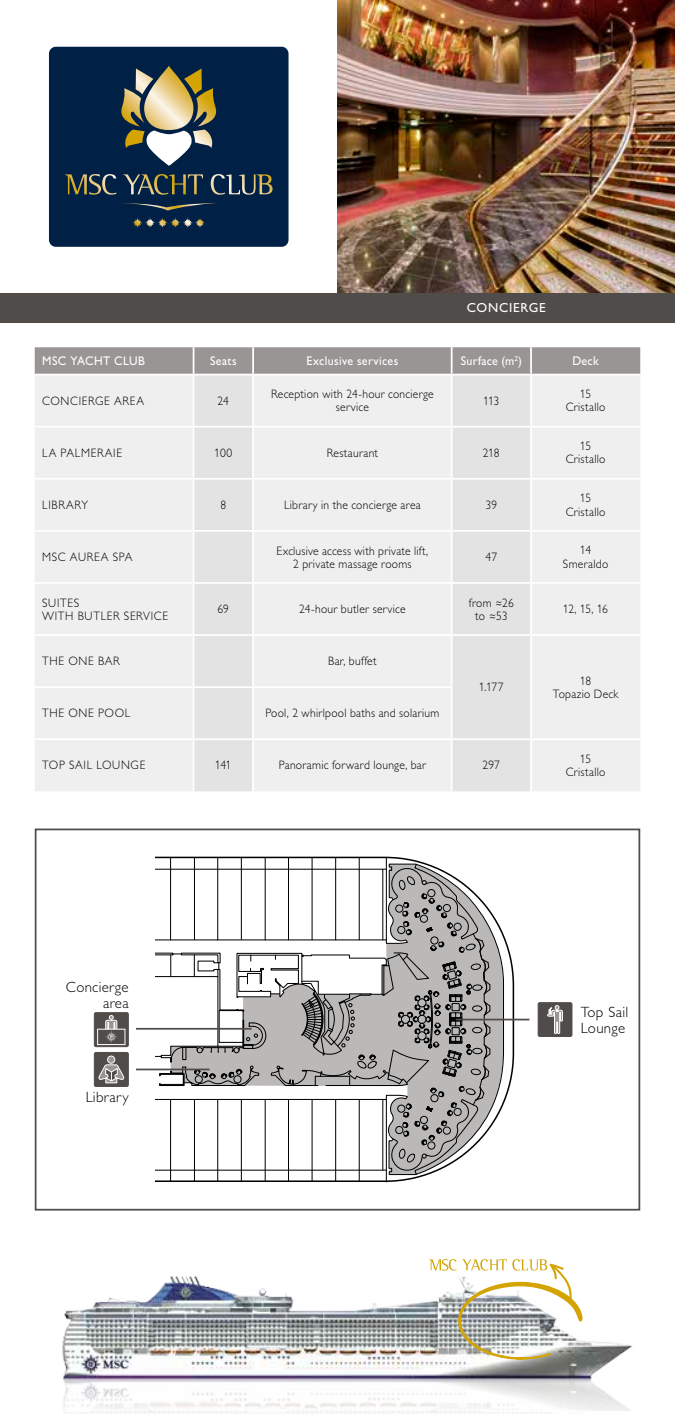
<style>
.page{position:relative;width:675px;height:1414px;background:#fff}
.page>*{position:absolute;margin:0;border:0;box-sizing:border-box;transform-origin:0 0}
.t1{font:300 14.88px/15.8px "MSCGS Std";letter-spacing:.02em;color:#000}
.t2{font:13.12px "MSCGS Std";letter-spacing:.055em;color:#fff}
.t3{font:12.6px "MSCGS Std";letter-spacing:.03em;color:#fff;scale:.95 1}
.t4{font:300 12.25px/13.1px "MSCGS Std";letter-spacing:.025em;color:#000;text-align:center;scale:.94 1}
.t5{font:300 12.25px/13.1px "MSCGS Std";letter-spacing:.065em;color:#000;scale:.94 1}
.t6{font:300 12.25px "MSCGS Std";letter-spacing:.07em;color:#000;scale:.94 1}
</style>
<div class="page">
<div style="left:35px;top:828px;width:605px;height:382px;background:#fff;border:2px solid #504c4a"></div>
<svg style="left:155px;top:856px;width:349px;height:327px"></svg>
<img style="left:337px;top:0;width:338px;height:293px">
<div style="left:0;top:293px;width:675px;height:29px;background:#504c4a"></div>
<img style="left:62px;top:1276px;width:571px;height:138px">
<div style="left:49px;top:47px;width:239px;height:200px;background:#002045;border-radius:7px"></div>
<svg style="left:121px;top:66px;width:96px;height:100px"></svg>
<svg style="left:132px;top:218px;width:73px;height:10px"></svg>
<svg style="left:123px;top:203px;width:93px;height:8px"></svg>
<svg style="left:89px;top:174px;width:183px;height:21px"></svg>
<div style="left:94px;top:1052px;width:34px;height:34px;background:#504c4a;border-radius:2px"></div>
<div style="left:94px;top:1052px;width:35px;height:35px;border:1px solid #504c4a;border-radius:2px"></div>
<div style="left:108px;top:1056px;width:7px;height:7px;background:#989594;border-radius:50%"></div>
<div style="left:107px;top:1056px;width:8px;height:7px;border:1px solid #fff;border-radius:50%"></div>
<svg style="left:98px;top:1064px;width:27px;height:19px"></svg>
<div style="left:538px;top:1003px;width:34px;height:33px;background:#504c4a;border-radius:2px"></div>
<div style="left:537px;top:1002px;width:35px;height:35px;border:1px solid #504c4a;border-radius:2px"></div>
<svg style="left:547px;top:1005px;width:16px;height:29px"></svg>
<svg style="left:429px;top:1259px;width:154px;height:101px"></svg>
<div style="left:35px;top:376px;width:605px;height:415px;background:#efefef"></div>
<svg style="left:194px;top:375px;width:336px;height:416px;fill:#efefef"></svg>
<svg style="left:35px;top:347px;width:605px;height:27px;background:#9b9897"></svg>
<hr style="left:530px;top:347px;width:2px;height:27px;background:#fff">
<hr style="left:193px;top:375px;width:1px;height:51px;background:#fff">
<hr style="left:252px;top:375px;width:2px;height:51px;background:#fff">
<hr style="left:451px;top:375px;width:1px;height:51px;background:#fff">
<hr style="left:530px;top:375px;width:2px;height:51px;background:#fff">
<hr style="left:35px;top:426px;width:158px;height:1px;background:#fff">
<hr style="left:193px;top:426px;width:60px;height:1px;background:#fff">
<hr style="left:193px;top:427px;width:1px;height:51px;background:#fff">
<hr style="left:253px;top:426px;width:198px;height:1px;background:#fff">
<hr style="left:252px;top:427px;width:2px;height:51px;background:#fff">
<hr style="left:451px;top:426px;width:80px;height:1px;background:#fff">
<hr style="left:451px;top:427px;width:1px;height:51px;background:#fff">
<hr style="left:531px;top:426px;width:109px;height:1px;background:#fff">
<hr style="left:530px;top:427px;width:2px;height:51px;background:#fff">
<hr style="left:35px;top:478px;width:158px;height:2px;background:#fff">
<hr style="left:193px;top:478px;width:60px;height:2px;background:#fff">
<hr style="left:193px;top:480px;width:1px;height:50px;background:#fff">
<hr style="left:253px;top:478px;width:198px;height:2px;background:#fff">
<hr style="left:252px;top:480px;width:2px;height:50px;background:#fff">
<hr style="left:451px;top:478px;width:80px;height:2px;background:#fff">
<hr style="left:451px;top:480px;width:1px;height:50px;background:#fff">
<hr style="left:531px;top:478px;width:109px;height:2px;background:#fff">
<hr style="left:530px;top:480px;width:2px;height:50px;background:#fff">
<hr style="left:35px;top:530px;width:158px;height:2px;background:#fff">
<hr style="left:193px;top:530px;width:60px;height:2px;background:#fff">
<hr style="left:193px;top:532px;width:1px;height:50px;background:#fff">
<hr style="left:253px;top:530px;width:198px;height:2px;background:#fff">
<hr style="left:252px;top:532px;width:2px;height:50px;background:#fff">
<hr style="left:451px;top:530px;width:80px;height:2px;background:#fff">
<hr style="left:451px;top:532px;width:1px;height:50px;background:#fff">
<hr style="left:531px;top:530px;width:109px;height:2px;background:#fff">
<hr style="left:530px;top:532px;width:2px;height:50px;background:#fff">
<hr style="left:35px;top:582px;width:158px;height:2px;background:#fff">
<hr style="left:193px;top:582px;width:60px;height:2px;background:#fff">
<hr style="left:193px;top:584px;width:1px;height:50px;background:#fff">
<hr style="left:253px;top:582px;width:198px;height:2px;background:#fff">
<hr style="left:252px;top:584px;width:2px;height:50px;background:#fff">
<hr style="left:451px;top:582px;width:80px;height:2px;background:#fff">
<hr style="left:451px;top:584px;width:1px;height:50px;background:#fff">
<hr style="left:531px;top:582px;width:109px;height:2px;background:#fff">
<hr style="left:530px;top:584px;width:2px;height:50px;background:#fff">
<hr style="left:35px;top:634px;width:158px;height:2px;background:#fff">
<hr style="left:193px;top:634px;width:60px;height:2px;background:#fff">
<hr style="left:193px;top:636px;width:1px;height:50px;background:#fff">
<hr style="left:253px;top:634px;width:198px;height:2px;background:#fff">
<hr style="left:252px;top:636px;width:2px;height:50px;background:#fff">
<hr style="left:451px;top:634px;width:80px;height:2px;background:#fff">
<hr style="left:451px;top:636px;width:1px;height:50px;background:#fff">
<hr style="left:531px;top:634px;width:109px;height:2px;background:#fff">
<hr style="left:530px;top:636px;width:2px;height:51px;background:#fff">
<hr style="left:35px;top:686px;width:158px;height:2px;background:#fff">
<hr style="left:193px;top:686px;width:60px;height:2px;background:#fff">
<hr style="left:193px;top:688px;width:1px;height:50px;background:#fff">
<hr style="left:253px;top:686px;width:199px;height:2px;background:#fff">
<hr style="left:252px;top:688px;width:2px;height:50px;background:#fff">
<hr style="left:451px;top:688px;width:1px;height:50px;background:#fff">
<hr style="left:530px;top:687px;width:2px;height:51px;background:#fff">
<hr style="left:193px;top:740px;width:1px;height:51px;background:#fff">
<hr style="left:252px;top:740px;width:2px;height:51px;background:#fff">
<hr style="left:451px;top:740px;width:1px;height:51px;background:#fff">
<hr style="left:530px;top:740px;width:2px;height:51px;background:#fff">
<hr style="left:35px;top:738px;width:158px;height:2px;background:#fff">
<hr style="left:193px;top:738px;width:60px;height:2px;background:#fff">
<hr style="left:253px;top:738px;width:198px;height:2px;background:#fff">
<hr style="left:451px;top:738px;width:80px;height:2px;background:#fff">
<hr style="left:531px;top:738px;width:109px;height:2px;background:#fff">
<div style="left:94px;top:1013px;width:34px;height:33px;background:#504c4a;border-radius:2px"></div>
<div style="left:94px;top:1012px;width:35px;height:35px;border:1px solid #504c4a;border-radius:2px"></div>
<div style="left:97px;top:1029px;width:28px;height:16px;background:#504c4a;border:1px solid #fff"></div>
<svg style="left:105px;top:1015px;width:12px;height:30px"></svg>
<hr style="left:136px;top:1028px;width:116px;height:1px;background:#504c4a">
<hr style="left:136px;top:1068px;width:73px;height:2px;background:#504c4a">
<hr style="left:456px;top:1019px;width:73px;height:1px;background:#504c4a">
<p class="t2" style="left:466px;top:300px;width:80px">concierge</p>
<p class="t3" style="left:42px;top:353px;width:110px">msc yacht club</p>
<p class="t3" style="left:210px;top:353px;width:30px">Seats</p>
<p class="t3" style="left:306px;top:353px;width:98px">Exclusive services</p>
<p class="t3" style="left:460px;top:353px;width:66px">Surface (m<sup>2</sup>)</p>
<p class="t3" style="left:572px;top:353px;width:29px">Deck</p>
<p class="t5" style="left:42px;top:394px;width:110px">concierge area</p>
<p class="t4" style="left:271px;top:388px;width:175px">Reception with 24-hour concierge service</p>
<p class="t4" style="left:42px;top:446px;width:60px">LA PALMERAIE</p>
<p class="t4" style="left:327px;top:446px;width:56px">Restaurant</p>
<p class="t4" style="left:218px;top:394px;width:14px">24</p>
<p class="t4" style="left:483px;top:394px;width:18px">113</p>
<p class="t4" style="left:566px;top:388px;width:44px">15<br>Cristallo</p>
<p class="t4" style="left:214px;top:446px;width:20px">100</p>
<p class="t4" style="left:483px;top:446px;width:19px">218</p>
<p class="t4" style="left:566px;top:440px;width:44px">15<br>Cristallo</p>
<p class="t4" style="left:220px;top:499px;width:8px">8</p>
<p class="t4" style="left:485px;top:499px;width:14px">39</p>
<p class="t4" style="left:565px;top:492px;width:44px">15<br>Cristallo</p>
<p class="t4" style="left:485px;top:551px;width:14px">47</p>
<p class="t4" style="left:563px;top:544px;width:50px">14<br>Smeraldo</p>
<p class="t4" style="left:217px;top:603px;width:14px">69</p>
<p class="t4" style="left:563px;top:603px;width:49px">12, 15, 16</p>
<p class="t6" style="left:42px;top:498px;width:50px">library</p>
<p class="t4" style="left:284px;top:499px;width:147px">Library in the concierge area</p>
<p class="t4" style="left:42px;top:551px;width:9px">msc</p>
<p class="t4" style="left:70px;top:551px;width:68px">aurea spa</p>
<p class="t4" style="left:276px;top:544px;width:163px">Exclusive access with private lift,<br>2 private massage rooms</p>
<p class="t5" style="left:42px;top:596px;width:135px">suites<br>with butler service</p>
<p class="t4" style="left:299px;top:603px;width:115px">24-hour butler service</p>
<p class="t4" style="left:469px;top:596px;width:49px">from ≈26 to ≈53</p>
<p class="t4" style="left:42px;top:655px;width:38px">THE ONE</p>
<p class="t4" style="left:98px;top:655px;width:9px">BAR</p>
<p class="t4" style="left:328px;top:655px;width:53px">Bar, buffet</p>
<p class="t4" style="left:42px;top:707px;width:38px">THE ONE</p>
<p class="t4" style="left:98px;top:707px;width:36px">POOL</p>
<p class="t4" style="left:265px;top:707px;width:186px">Pool, 2 whirlpool baths and solarium</p>
<p class="t4" style="left:479px;top:681px;width:28px">1.177</p>
<p class="t4" style="left:553px;top:674px;width:72px">18<br>Topazio Deck</p>
<p class="t4" style="left:215px;top:759px;width:19px">141</p>
<p class="t4" style="left:482px;top:759px;width:20px">297</p>
<p class="t4" style="left:566px;top:752px;width:44px">15<br>Cristallo</p>
<p class="t5" style="left:42px;top:759px;width:111px">top saiL lounge</p>
<p class="t4" style="left:279px;top:759px;width:159px">Panoramic forward lounge, bar</p>
<p class="t1" style="left:66px;top:979px;width:64px;text-align:right">Concierge area</p>
<p class="t1" style="left:86px;top:1090px;width:45px">Library</p>
<p class="t1" style="left:580px;top:1004px;width:49px">Top Sail<br>Lounge</p>
</div>
